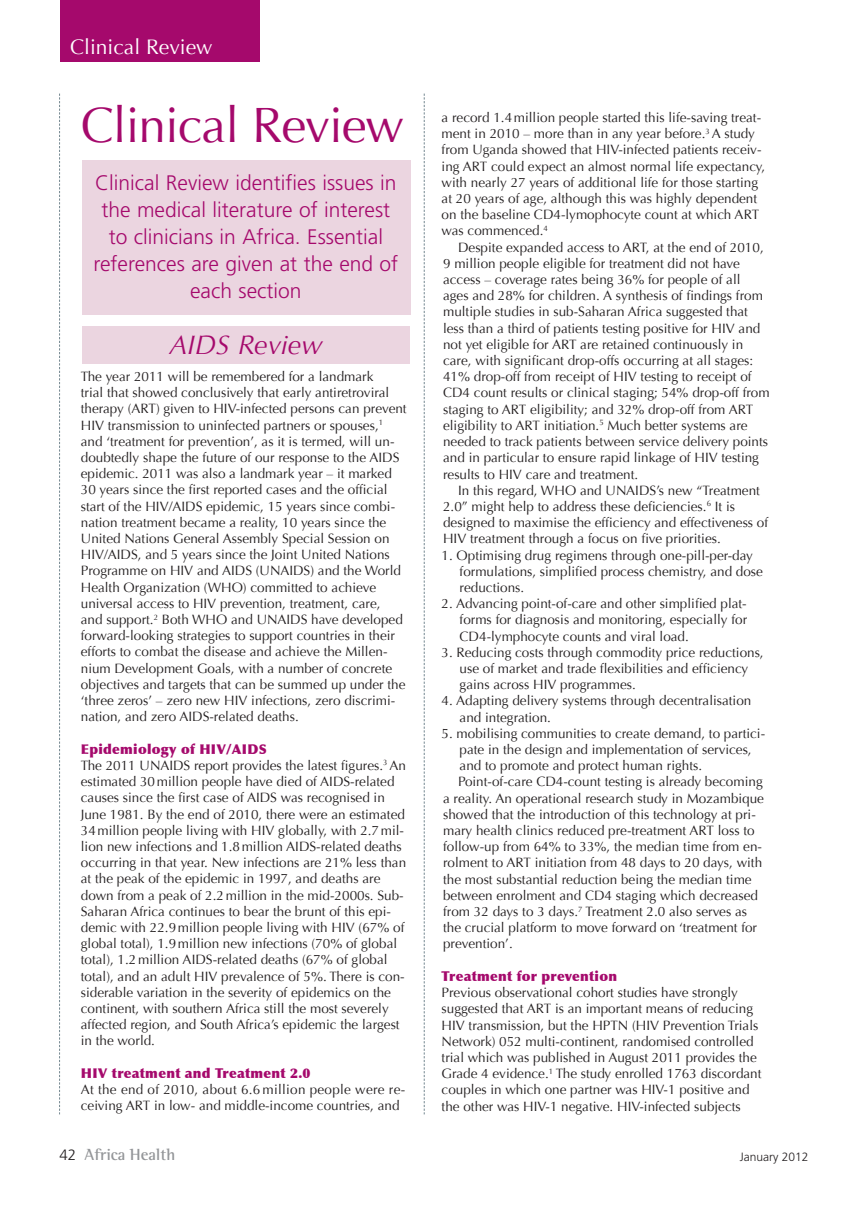
<style>
.page{position:relative;width:868px;height:1208px;background:#fff}
.page>*{position:absolute;margin:0;border:0;box-sizing:border-box;transform-origin:0 0}
.t1{font:49.5px "Optima";letter-spacing:-.02em;color:#a5096c}
.t2{font:italic 27px "Optima";color:#a5096c}
.t3{font:300 21px/27px "Frutiger LT Std";color:#a5096c;text-align:center}
.t4{font:21px "Optima";color:#fff}
.t5{font:700 16.5px "Rotis Semi Serif Std";color:#939598}
.Body_first_paragraph{font:13.5px/16.2px "Optima";color:#231f20}
.Body_main_text{font:13.5px/16.2px "Optima";color:#231f20}
.handing_indent{font:13.5px/16.2px "Optima";color:#231f20}
.Subhead{font:900 13.5px "Optima";letter-spacing:.02em;color:#a5096c}
.t6{font:300 12px "Frutiger LT Std";color:#231f20}
.s1{font-family:"Frutiger LT Std";font-weight:300;font-size:15px;color:#231f20}
</style>
<div class="page">
<svg style="left:424px;top:94px;width:1px;height:1020px"></svg>
<svg style="left:59px;top:94px;width:1px;height:1020px"></svg>
<div style="left:60px;top:0;width:199px;height:62px;background:#a5096c"></div>
<div style="left:82px;top:160px;width:328px;height:155px;background:#ebd5e0"></div>
<div style="left:82px;top:326px;width:327px;height:38px;background:#ebd5e0"></div>
<p class="t4" style="left:70px;top:35px;width:144px">Clinical Review</p>
<p class="t1" style="left:81px;top:96px;width:325px">Clinical Review</p>
<p class="t3" style="left:93px;top:170px;width:306px">Clinical Review identifies issues in the medical literature of interest to clinicians in Africa. Essential references are given at the end of each section</p>
<p class="t2" style="left:169px;top:329px;width:154px">AIDS Review</p>
<p class="Body_first_paragraph" style="left:81px;top:368px;width:327px">The year 2011 will be remembered for a landmark<br>trial that showed conclusively that early antiretroviral therapy (ART) given to HIV-infected persons can prevent HIV transmission to uninfected partners or spouses,<sup>1 </sup>and ‘treatment for prevention’, as it is termed, will un&shy;doubtedly shape the future of our response to the AIDS epidemic. 2011 was also a landmark year – it marked 30 years since the first reported cases and the official start of the HIV/AIDS epidemic, 15 years since combi&shy;nation treatment became a reality, 10 years since the United Nations General Assembly Special Session on HIV/AIDS, and 5 years since the Joint United Nations Programme on HIV and AIDS (UNAIDS) and the World Health Organization (WHO) committed to achieve universal access to HIV prevention, treatment, care,<br>and support.<sup>2</sup> Both WHO and UNAIDS have developed forward-looking strategies to support countries in their efforts to combat the disease and achieve the Millen&shy;nium Development Goals, with a number of concrete objectives and targets that can be summed up under the ‘three zeros’ – zero new HIV infections, zero discrimi&shy;nation, and zero AIDS-related deaths.</p>
<p class="Subhead" style="left:81px;top:740px;width:187px">Epidemiology of HIV/AIDS</p>
<p class="Body_first_paragraph" style="left:81px;top:757px;width:327px">The 2011 UNAIDS report provides the latest figures.<sup>3</sup> An estimated 30million people have died of AIDS-related causes since the first case of AIDS was recognised in June 1981. By the end of 2010, there were an estimated 34million people living with HIV globally, with 2.7mil&shy;lion new infections and 1.8million AIDS-related deaths occurring in that year. New infections are 21% less than at the peak of the epidemic in 1997, and deaths are down from a peak of 2.2million in the mid-2000s. Sub-Saharan Africa continues to bear the brunt of this epi&shy;demic with 22.9million people living with HIV (67% of global total), 1.9million new infections (70% of global total), 1.2million AIDS-related deaths (67% of global total), and an adult HIV prevalence of 5%. There is con&shy;siderable variation in the severity of epidemics on the continent, with southern Africa still the most severely affected region, and South Africa’s epidemic the largest in the world.</p>
<p class="Subhead" style="left:81px;top:1064px;width:231px">HIV treatment and Treatment 2.0</p>
<p class="Body_first_paragraph" style="left:81px;top:1081px;width:326px">At the end of 2010, about 6.6 million people were re&shy;ceiving ART in low- and middle-income countries, and</p>
<p class="Body_first_paragraph" style="left:441px;top:109px;width:325px">a record 1.4million people started this life-saving treat&shy;ment in 2010 – more than in any year before.<sup>3</sup> A study from Uganda showed that HIV-infected patients receiv&shy;ing ART could expect an almost normal life expectancy, with nearly 27 years of additional life for those starting at 20 years of age, although this was highly dependent on the baseline CD4-lymophocyte count at which ART was commenced.<sup>4</sup></p>
<p class="Body_main_text" style="left:443px;top:239px;width:328px;text-indent:15px">Despite expanded access to ART, at the end of 2010, 9 million people eligible for treatment did not have access – coverage rates being 36% for people of all<br>ages and 28% for children. A synthesis of findings from multiple studies in sub-Saharan Africa suggested that less than a third of patients testing positive for HIV and not yet eligible for ART are retained continuously in care, with significant drop-offs occurring at all stages:<br>41% drop-off from receipt of HIV testing to receipt of CD4 count results or clinical staging; 54% drop-off from staging to ART eligibility; and 32% drop-off from ART eligibility to ART initiation.<sup>5</sup> Much better systems are needed to track patients between service delivery points and in particular to ensure rapid linkage of HIV testing results to HIV care and treatment.</p>
<p class="Body_main_text" style="left:443px;top:482px;width:326px;text-indent:15px">In this regard, WHO and UNAIDS’s new “Treatment 2.0” might help to address these deficiencies.<sup>6</sup> It is designed to maximise the efficiency and effectiveness of HIV treatment through a focus on five priorities.</p>
<p class="handing_indent" style="left:459px;top:547px;width:305px;text-indent:-18px">1. Optimising drug regimens through one-pill-per-day formulations, simplified process chemistry, and dose reductions.</p>
<p class="handing_indent" style="left:459px;top:595px;width:289px;text-align:justify;text-indent:-18px">2. Advancing point-of-care and other simplified plat&shy;forms for diagnosis and monitoring, especially for CD4-lymphocyte counts and viral load.</p>
<p class="handing_indent" style="left:459px;top:644px;width:305px;text-indent:-18px">3. Reducing costs through commodity price reductions, use of market and trade flexibilities and efficiency gains across HIV programmes.</p>
<p class="handing_indent" style="left:459px;top:693px;width:293px;text-indent:-18px">4. Adapting delivery systems through decentralisation and integration.</p>
<p class="handing_indent" style="left:459px;top:725px;width:307px;text-indent:-18px">5. mobilising communities to create demand, to partici&shy;pate in the design and implementation of services, and to promote and protect human rights.</p>
<p class="Body_main_text" style="left:443px;top:774px;width:322px;text-indent:15px">Point-of-care CD4-count testing is already becoming a reality. An operational research study in Mozambique showed that the introduction of this technology at pri&shy;mary health clinics reduced pre-treatment ART loss to follow-up from 64% to 33%, the median time from en&shy;rolment to ART initiation from 48 days to 20 days, with the most substantial reduction being the median time between enrolment and CD4 staging which decreased from 32 days to 3 days.<sup>7</sup> Treatment 2.0 also serves as the crucial platform to move forward on ‘treatment for prevention’.</p>
<p class="Subhead" style="left:441px;top:968px;width:177px">Treatment for prevention</p>
<p class="Body_first_paragraph" style="left:441px;top:984px;width:321px">Previous observational cohort studies have strongly suggested that ART is an important means of reducing HIV transmission, but the HPTN (HIV Prevention Trials Network) 052 multi-continent, randomised controlled trial which was published in August 2011 provides the Grade 4 evidence.<sup>1</sup> The study enrolled 1763 discordant couples in which one partner was HIV-1 positive and the other was HIV-1 negative. HIV-infected subjects</p>
<p class="t5" style="left:60px;top:1144px;width:117px"><span class="s1">42</span> Africa Health</p>
<p class="t6" style="left:739px;top:1149px;width:70px">January 2012</p>
</div>
